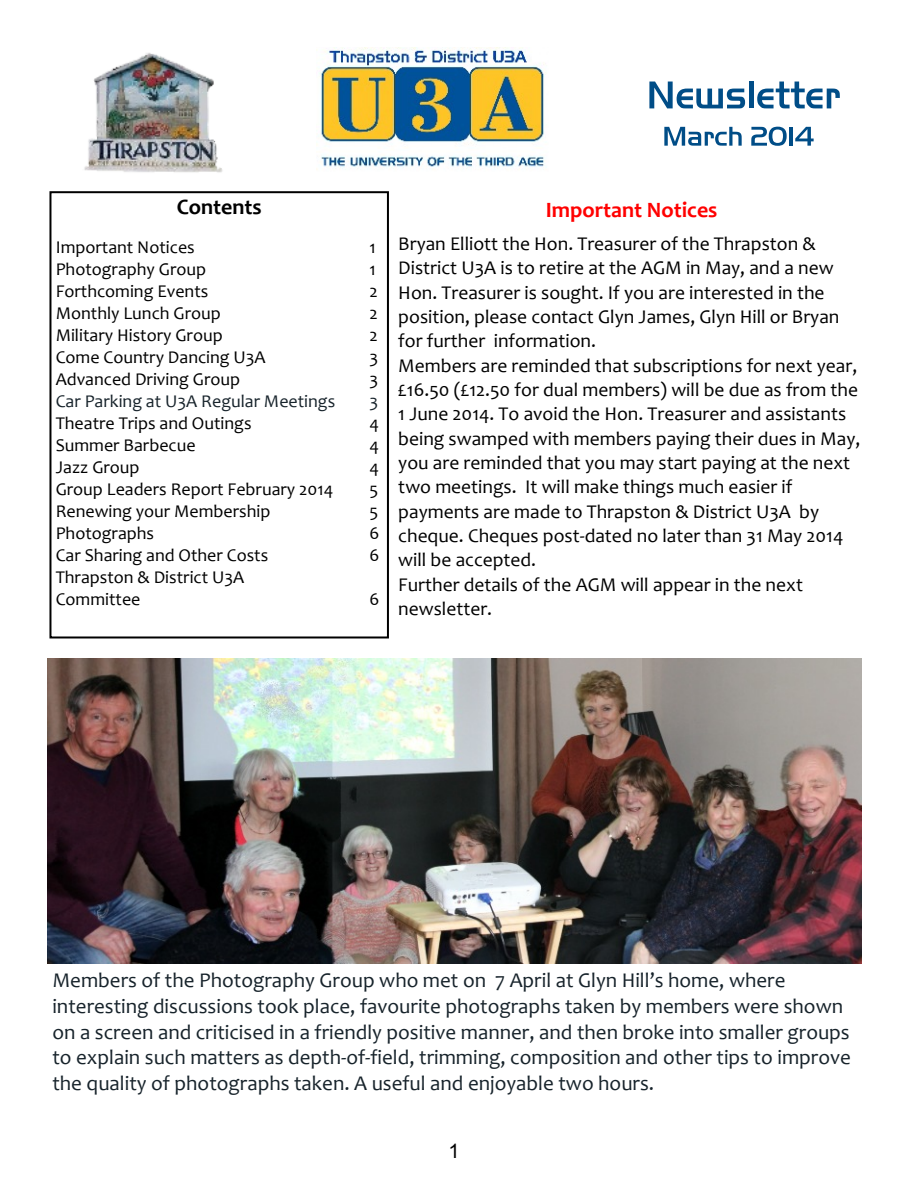
<style>
.page{position:relative;width:908px;height:1191px;background:#fff}
.page>*{position:absolute;margin:0;border:0;box-sizing:border-box;transform-origin:0 0}
.t1{font:700 22px "Candara";color:#f00}
.t2{font:700 22px "Candara";color:#000}
.t3{font:21px/25.6px "Candara";color:#17232b}
.t4{font:20px "Arial";color:#000}
.t5{font:19.4px/24.4px "Candara";color:#000}
.t6{font:18px/22px "Candara";color:#000}
.t7{font:18px "Candara";color:#17232b}
</style>
<div class="page">
<div style="left:49px;top:191px;width:340px;height:447px;border:2px solid #000"></div>
<svg style="left:649px;top:81px;width:95px;height:27px"></svg>
<div style="left:748px;top:81px;width:5px;height:27px;background:#004d87"></div>
<svg style="left:757px;top:81px;width:82px;height:27px"></svg>
<svg style="left:664px;top:127px;width:77px;height:19px"></svg>
<svg style="left:751px;top:127px;width:35px;height:19px"></svg>
<hr style="left:789px;top:127px;width:3px;height:19px;background:#004d87">
<svg style="left:795px;top:127px;width:18px;height:19px"></svg>
<img style="left:84px;top:53px;width:139px;height:120px">
<img style="left:316px;top:47px;width:230px;height:123px">
<img style="left:47px;top:658px;width:814px;height:305px">
<p class="t2" style="left:176px;top:198px;width:87px">Contents</p>
<p class="t6" style="left:56px;top:238px;width:141px">Important Notices</p>
<p class="t6" style="left:369px;top:238px;width:8px">1</p>
<p class="t6" style="left:56px;top:260px;width:152px">Photography Group</p>
<p class="t6" style="left:369px;top:260px;width:8px">1</p>
<p class="t6" style="left:56px;top:282px;width:154px">Forthcoming Events</p>
<p class="t6" style="left:369px;top:282px;width:10px">2</p>
<p class="t6" style="left:56px;top:304px;width:166px">Monthly Lunch Group</p>
<p class="t6" style="left:369px;top:304px;width:10px">2</p>
<p class="t6" style="left:56px;top:326px;width:168px">Military History Group</p>
<p class="t6" style="left:369px;top:326px;width:10px">2</p>
<p class="t6" style="left:56px;top:348px;width:211px">Come Country Dancing U3A</p>
<p class="t6" style="left:369px;top:348px;width:10px">3</p>
<p class="t6" style="left:56px;top:370px;width:186px">Advanced Driving Group</p>
<p class="t6" style="left:369px;top:370px;width:10px">3</p>
<p class="t7" style="left:56px;top:394px;width:281px">Car Parking at U3A Regular Meetings</p>
<p class="t7" style="left:369px;top:394px;width:10px">3</p>
<p class="t6" style="left:56px;top:414px;width:197px">Theatre Trips and Outings</p>
<p class="t6" style="left:369px;top:414px;width:11px">4</p>
<p class="t6" style="left:56px;top:436px;width:141px">Summer Barbecue</p>
<p class="t6" style="left:369px;top:436px;width:11px">4</p>
<p class="t6" style="left:56px;top:458px;width:85px">Jazz Group</p>
<p class="t6" style="left:369px;top:458px;width:11px">4</p>
<p class="t6" style="left:56px;top:480px;width:279px">Group Leaders Report February 2014</p>
<p class="t6" style="left:369px;top:480px;width:10px">5</p>
<p class="t6" style="left:56px;top:502px;width:216px">Renewing your Membership</p>
<p class="t6" style="left:369px;top:502px;width:10px">5</p>
<p class="t6" style="left:56px;top:524px;width:100px">Photographs</p>
<p class="t6" style="left:369px;top:524px;width:11px">6</p>
<p class="t6" style="left:56px;top:546px;width:214px">Car Sharing and Other Costs</p>
<p class="t6" style="left:369px;top:546px;width:11px">6</p>
<p class="t6" style="left:56px;top:568px;width:190px">Thrapston &amp; District U3A<br>Committee</p>
<p class="t6" style="left:369px;top:590px;width:11px">6</p>
<p class="t1" style="left:545px;top:201px;width:173px">Important Notices</p>
<p class="t5" style="left:398px;top:233px;width:463px">Bryan Elliott the Hon. Treasurer of the Thrapston &amp; District U3A is to retire at the AGM in May, and a new Hon. Treasurer is sought. If you are interested in the position, please contact Glyn James, Glyn Hill or Bryan for further information.<br>Members are reminded that subscriptions for next year, £16.50 (£12.50 for dual members) will be due as from the 1 June 2014. To avoid the Hon. Treasurer and assistants being swamped with members paying their dues in May, you are reminded that you may start paying at the next two meetings. It will make things much easier if payments are made to Thrapston &amp; District U3A by cheque. Cheques post-dated no later than 31 May 2014 will be accepted.<br>Further details of the AGM will appear in the next newsletter.</p>
<p class="t3" style="left:52px;top:969px;width:799px">Members of the Photography Group who met on 7 April at Glyn Hill’s home, where interesting discussions took place, favourite photographs taken by members were shown on a screen and criticised in a friendly positive manner, and then broke into smaller groups to explain such matters as depth-of-field, trimming, composition and other tips to improve the quality of photographs taken. A useful and enjoyable two hours.</p>
<p class="t4" style="left:448px;top:1143px;width:13px">1</p>
</div>
